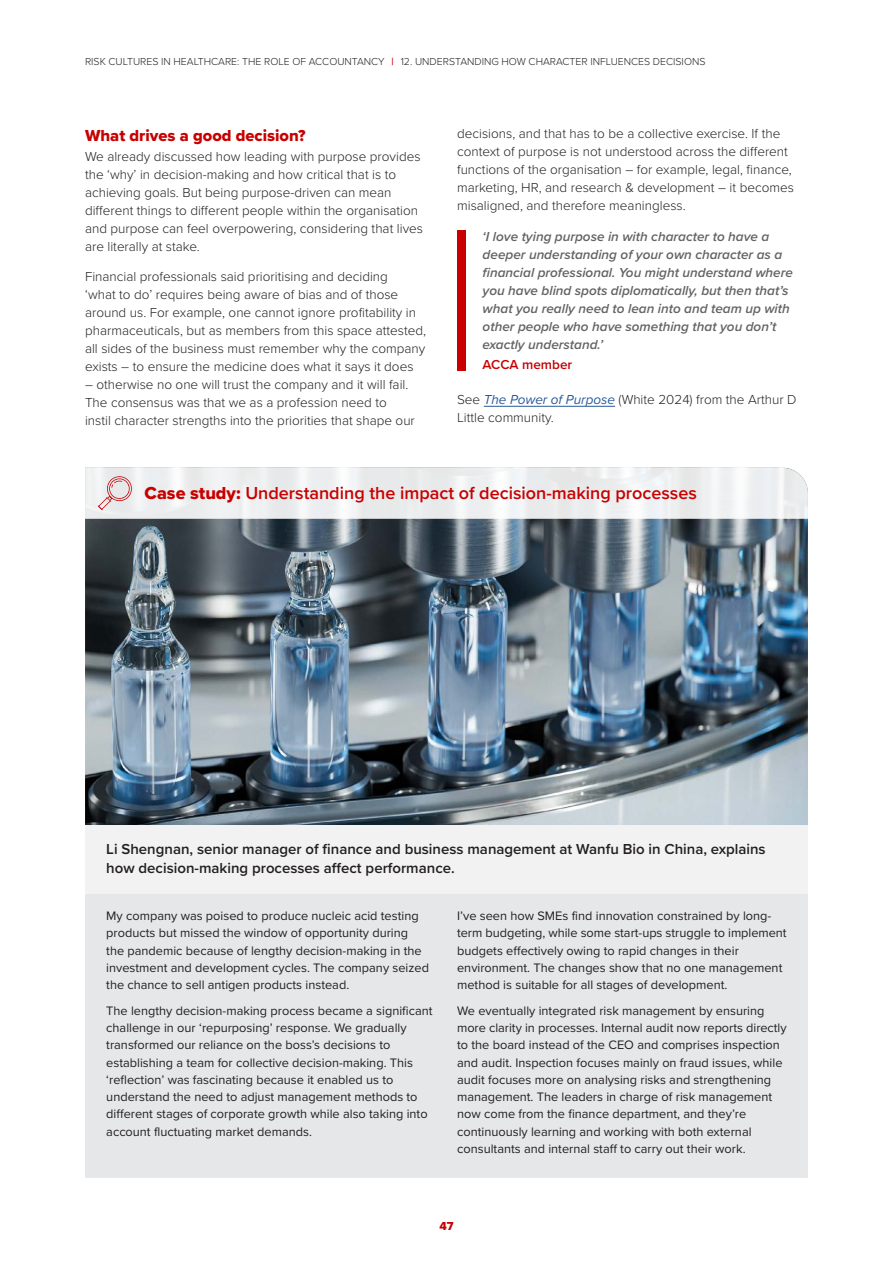
<style>
.page{position:relative;width:893px;height:1263px;background:#fff}
.page>*{position:absolute;margin:0;border:0;box-sizing:border-box;transform-origin:0 0}
.t1{font:600 18px "Proxima Nova";color:#c80000}
.t2{font:16.5px "Proxima Nova Extrabld";color:#c80000}
.t3{font:600 15px/19.5px "Proxima Nova";color:#231f20}
.t4{font:300 13.5px/18px "Proxima Nova";color:#231f20}
.t5{font:italic 600 13.5px/18px "Proxima Nova";color:#636366}
.t6{font:600 13.5px "Proxima Nova";color:#c80000}
.t7{font:12.75px/17.2px "Proxima Nova";color:#231f20}
.t8{font:12px "Proxima Nova Extrabld";color:#c80000}
.t9{font:300 10.5px "Proxima Nova";color:#231f20}
.s1{font-weight:600;color:#c80000}
.s2{font-weight:400;font-style:italic;color:#285a9b}
.s3{font-family:"Proxima Nova Extrabld";font-weight:400}
</style>
<div class="page">
<hr style="left:484px;top:406px;width:131px;height:1px;background:#285a9b">
<div style="left:457px;top:231px;width:9px;height:140px;background:#c80000"></div>
<div style="left:85px;top:893px;width:723px;height:285px;background:#e6e7e9"></div>
<div style="left:85px;top:825px;width:723px;height:68px;background:#f2f2f3"></div>
<img style="left:85px;top:519px;width:723px;height:306px">
<svg style="left:85px;top:468px;width:723px;height:51px"></svg>
<p class="t9" style="left:85px;top:53px;width:622px">RISK CULTURES IN HEALTHCARE: THE ROLE OF ACCOUNTANCY <span class="s1">|</span> 12. UNDERSTANDING HOW CHARACTER INFLUENCES DECISIONS</p>
<p class="t2" style="left:85px;top:123px;width:222px">What drives a good decision?</p>
<p class="t4" style="left:85px;top:146px;width:339px">We already discussed how leading with purpose provides the ‘why’ in decision-making and how critical that is to achieving goals. But being purpose-driven can mean different things to different people within the organisation and purpose can feel overpowering, considering that lives are literally at stake.</p>
<p class="t4" style="left:85px;top:267px;width:343px">Financial professionals said prioritising and deciding<br>‘what to do’ requires being aware of bias and of those around us. For example, one cannot ignore profitability in pharmaceuticals, but as members from this space attested, all sides of the business must remember why the company exists – to ensure the medicine does what it says it does</p>
<p class="t4" style="left:85px;top:375px;width:331px">– otherwise no one will trust the company and it will fail.<br>The consensus was that we as a profession need to instil character strengths into the priorities that shape our</p>
<p class="t4" style="left:457px;top:124px;width:338px">decisions, and that has to be a collective exercise. If the context of purpose is not understood across the different functions of the organisation – for example, legal, finance, marketing, HR, and research &amp; development – it becomes misaligned, and therefore meaningless.</p>
<p class="t5" style="left:483px;top:227px;width:312px">‘I love tying purpose in with character to have a deeper understanding of your own character as a financial professional. You might understand where you have blind spots diplomatically, but then that’s what you really need to lean into and team up with other people who have something that you don’t exactly understand.’</p>
<p class="t6" style="left:483px;top:354px;width:91px">ACCA member</p>
<p class="t4" style="left:457px;top:390px;width:341px">See <span class="s2">The Power of Purpose</span> (White 2024) from the Arthur D<br>Little community.</p>
<h1 class="t1" style="left:145px;top:480px;width:554px"><span class="s3">Case study:</span> Understanding the impact of decision-making processes</h1>
<p class="t3" style="left:106px;top:839px;width:661px">Li Shengnan, senior manager of finance and business management at Wanfu Bio in China, explains how decision-making processes affect performance.</p>
<p class="t7" style="left:106px;top:907px;width:324px">My company was poised to produce nucleic acid testing products but missed the window of opportunity during the pandemic because of lengthy decision-making in the investment and development cycles. The company seized the chance to sell antigen products instead.</p>
<p class="t7" style="left:106px;top:1001px;width:328px">The lengthy decision-making process became a significant challenge in our ‘repurposing’ response. We gradually transformed our reliance on the boss’s decisions to establishing a team for collective decision-making. This ‘reflection’ was fascinating because it enabled us to understand the need to adjust management methods to different stages of corporate growth while also taking into account fluctuating market demands.</p>
<p class="t7" style="left:457px;top:907px;width:331px">I’ve seen how SMEs find innovation constrained by long&shy;term budgeting, while some start-ups struggle to implement budgets effectively owing to rapid changes in their environment. The changes show that no one management method is suitable for all stages of development.</p>
<p class="t7" style="left:457px;top:1001px;width:331px">We eventually integrated risk management by ensuring more clarity in processes. Internal audit now reports directly to the board instead of the CEO and comprises inspection and audit. Inspection focuses mainly on fraud issues, while audit focuses more on analysing risks and strengthening management. The leaders in charge of risk management now come from the finance department, and they’re continuously learning and working with both external consultants and internal staff to carry out their work.</p>
<p class="t8" style="left:439px;top:1217px;width:16px">47</p>
</div>
